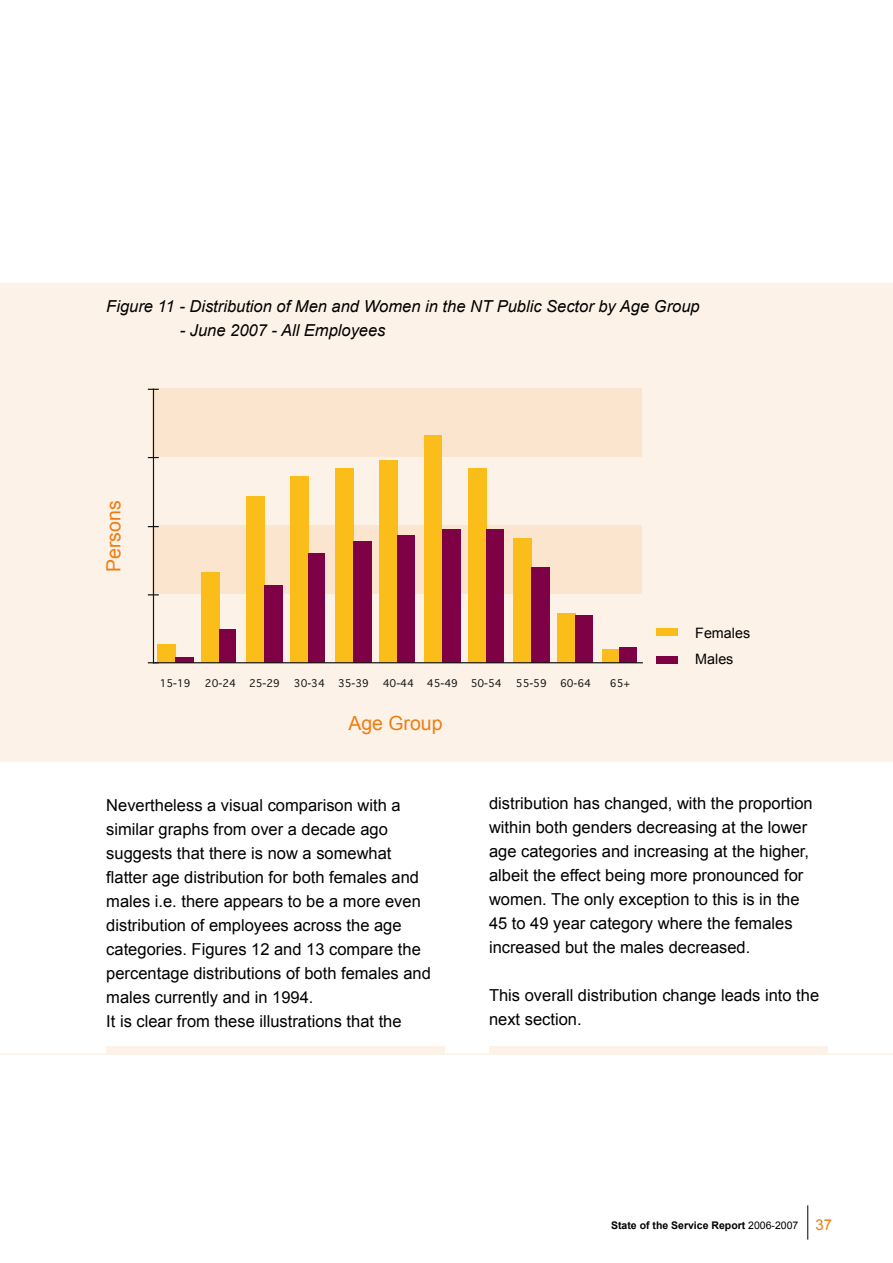
<style>
.page{position:relative;width:893px;height:1263px;background:#fff}
.page>*{position:absolute;margin:0;border:0;box-sizing:border-box;transform-origin:0 0}
.t1{font:19.5px "Arial";color:#ee7d11}
.t2{font:16.5px/24px "Arial";color:#000}
.t3{font:italic 16.5px "Arial";color:#000}
.t4{font:14.4px/26.1px "Arial";color:#000}
.t5{font:700 10.5px "Arial";color:#000}
.t6{font:10.05px "Geneva";color:#111211}
.s1{font-weight:400}
.s2{font-weight:400;font-size:15px;color:#ee7d11}
</style>
<div class="page">
<hr style="left:807px;top:1205px;width:1px;height:34px;background:#000">
<div style="left:0;top:283px;width:893px;height:479px;background:#fdf2e7"></div>
<div style="left:152px;top:525px;width:490px;height:69px;background:#fce5cf"></div>
<div style="left:152px;top:389px;width:490px;height:68px;background:#fce5cf"></div>
<div style="left:157px;top:644px;width:18px;height:19px;background:#fbbd1a"></div>
<div style="left:201px;top:572px;width:18px;height:91px;background:#fbbd1a"></div>
<div style="left:246px;top:496px;width:18px;height:167px;background:#fbbd1a"></div>
<div style="left:290px;top:476px;width:18px;height:187px;background:#fbbd1a"></div>
<div style="left:335px;top:468px;width:18px;height:195px;background:#fbbd1a"></div>
<div style="left:379px;top:460px;width:18px;height:203px;background:#fbbd1a"></div>
<div style="left:424px;top:436px;width:18px;height:227px;background:#fbbd1a"></div>
<div style="left:468px;top:468px;width:18px;height:195px;background:#fbbd1a"></div>
<div style="left:513px;top:539px;width:18px;height:124px;background:#fbbd1a"></div>
<div style="left:557px;top:613px;width:18px;height:50px;background:#fbbd1a"></div>
<div style="left:602px;top:649px;width:18px;height:14px;background:#fbbd1a"></div>
<div style="left:175px;top:657px;width:19px;height:6px;background:#7e0045"></div>
<div style="left:219px;top:629px;width:17px;height:34px;background:#7e0045"></div>
<div style="left:264px;top:585px;width:19px;height:78px;background:#7e0045"></div>
<div style="left:308px;top:553px;width:17px;height:110px;background:#7e0045"></div>
<div style="left:353px;top:541px;width:18px;height:122px;background:#7e0045"></div>
<div style="left:397px;top:535px;width:17px;height:128px;background:#7e0045"></div>
<div style="left:442px;top:529px;width:18px;height:134px;background:#7e0045"></div>
<div style="left:486px;top:529px;width:17px;height:134px;background:#7e0045"></div>
<div style="left:531px;top:567px;width:19px;height:96px;background:#7e0045"></div>
<div style="left:575px;top:615px;width:17px;height:48px;background:#7e0045"></div>
<div style="left:619px;top:647px;width:18px;height:16px;background:#7e0045"></div>
<hr style="left:153px;top:389px;width:1px;height:274px;background:#111211">
<hr style="left:153px;top:662px;width:489px;height:1px;background:#111211">
<div style="left:657px;top:628px;width:21px;height:7px;background:#fbbd1a"></div>
<div style="left:657px;top:657px;width:21px;height:7px;background:#7e0045"></div>
<div style="left:489px;top:1046px;width:339px;height:9px;background:#fdf2e7"></div>
<hr style="left:489px;top:1053px;width:404px;height:2px;background:#fdf2e7">
<div style="left:106px;top:1046px;width:339px;height:9px;background:#fdf2e7"></div>
<hr style="left:0;top:1053px;width:645px;height:2px;background:#fdf2e7">
<p class="t3" style="left:106px;top:296px;width:595px">Figure 11 - Distribution of Men and Women in the NT Public Sector by Age Group</p>
<p class="t3" style="left:180px;top:320px;width:207px">- June 2007 - All Employees</p>
<p class="t1" style="left:101px;top:572px;width:73px;rotate:-90deg">Persons</p>
<p class="t6" style="left:160px;top:677px;width:32px">15-19</p>
<p class="t6" style="left:205px;top:677px;width:32px">20-24</p>
<p class="t6" style="left:249px;top:677px;width:32px">25-29</p>
<p class="t6" style="left:294px;top:677px;width:32px">30-34</p>
<p class="t6" style="left:338px;top:677px;width:32px">35-39</p>
<p class="t6" style="left:383px;top:677px;width:32px">40-44</p>
<p class="t6" style="left:427px;top:677px;width:32px">45-49</p>
<p class="t6" style="left:471px;top:677px;width:32px">50-54</p>
<p class="t6" style="left:516px;top:677px;width:32px">55-59</p>
<p class="t6" style="left:560px;top:677px;width:32px">60-64</p>
<p class="t6" style="left:610px;top:677px;width:22px">65+</p>
<p class="t1" style="left:348px;top:710px;width:96px">Age Group</p>
<p class="t4" style="left:695px;top:620px;width:56px">Females<br>Males</p>
<p class="t2" style="left:106px;top:793px;width:326px">Nevertheless a visual comparison with a similar graphs from over a decade ago suggests that there is now a somewhat flatter age distribution for both females and males i.e. there appears to be a more even distribution of employees across the age categories. Figures 12 and 13 compare the percentage distributions of both females and males currently and in 1994.<br>It is clear from these illustrations that the</p>
<p class="t2" style="left:489px;top:792px;width:325px">distribution has changed, with the proportion within both genders decreasing at the lower age categories and increasing at the higher, albeit the effect being more pronounced for women. The only exception to this is in the 45 to 49 year category where the females increased but the males decreased.</p>
<p class="t2" style="left:489px;top:984px;width:332px">This overall distribution change leads into the next section.</p>
<p class="t5" style="left:611px;top:1218px;width:222px">State of the Service Report <span class="s1">2006-2007</span> <span class="s2">37</span></p>
</div>
